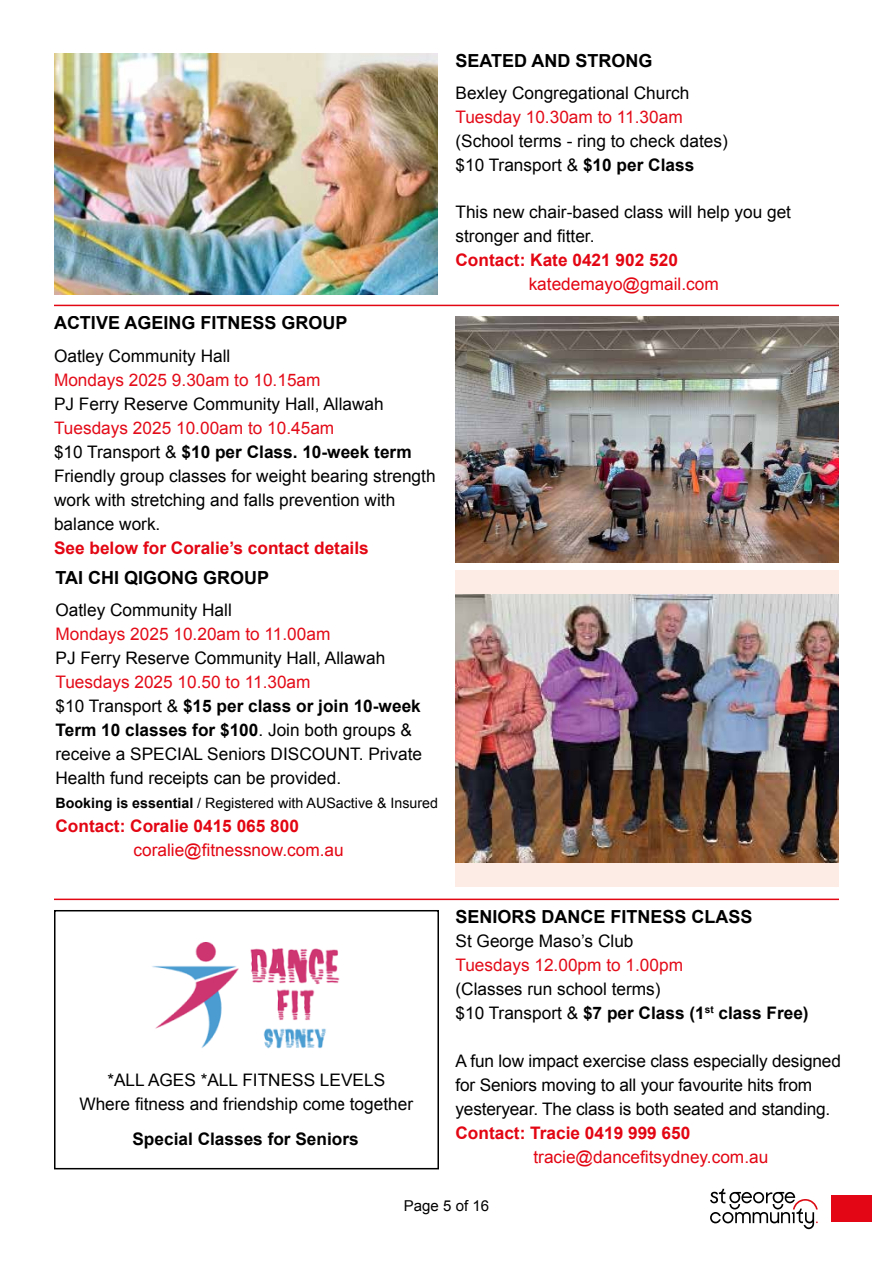
<style>
.page{position:relative;width:893px;height:1263px;background:#fff}
.page>*{position:absolute;margin:0;border:0;box-sizing:border-box;transform-origin:0 0}
.t1{font:700 18px "Arial";color:#000}
.t2{font:17.25px/24px "Arial";color:#000}
.t3{font:700 17.25px "Arial";color:#e30613}
.t4{font:17.25px "Arial";color:#e30c19}
.t5{font:17.25px "Arial";color:#e30613}
.t6{font:700 17.25px "Arial";color:#000}
.t7{font:15px "Arial";color:#000}
.t8{font:14.25px "Arial";color:#000}
.s1{color:#e30c19}
.s2{font-weight:700}
</style>
<div class="page">
<div style="left:831px;top:1195px;width:41px;height:26px;background:#e30715"></div>
<svg style="left:710px;top:1189px;width:108px;height:40px"></svg>
<img style="left:455px;top:316px;width:384px;height:247px">
<div style="left:455px;top:570px;width:384px;height:317px;background:#fdece5"></div>
<img style="left:455px;top:595px;width:384px;height:268px">
<hr style="left:54px;top:898px;width:785px;height:2px;background:#e30613">
<hr style="left:54px;top:305px;width:785px;height:1px;background:#e30613">
<img style="left:152px;top:942px;width:188px;height:107px">
<div style="left:54px;top:910px;width:385px;height:259px;border:2px solid #000"></div>
<img style="left:54px;top:54px;width:383px;height:241px">
<p class="t1" style="left:54px;top:311px;width:295px">ACTIVE AGEING FITNESS GROUP</p>
<p class="t2" style="left:54px;top:344px;width:178px">Oatley Community Hall</p>
<p class="t4" style="left:54px;top:368px;width:268px">Mondays 2025 9.30am to 10.15am</p>
<p class="t2" style="left:54px;top:392px;width:331px">PJ Ferry Reserve Community Hall, Allawah</p>
<p class="t2" style="left:54px;top:416px;width:383px"><span class="s1">Tuesdays 2025 10.00am to 10.45am<br></span>$10 Transport &amp; <span class="s2">$10 per Class. 10-week term </span>Friendly group classes for weight bearing strength work with stretching and falls prevention with balance work.</p>
<p class="t3" style="left:54px;top:536px;width:316px">See below for Coralie’s contact details</p>
<p class="t1" style="left:56px;top:565px;width:215px">TAI CHI QIGONG GROUP</p>
<p class="t2" style="left:56px;top:598px;width:178px">Oatley Community Hall</p>
<p class="t4" style="left:56px;top:623px;width:276px">Mondays 2025 10.20am to 11.00am</p>
<p class="t2" style="left:56px;top:646px;width:331px">PJ Ferry Reserve Community Hall, Allawah</p>
<p class="t2" style="left:56px;top:670px;width:368px"><span class="s1">Tuesdays 2025 10.50 to 11.30am<br></span>$10 Transport &amp; <span class="s2">$15 per class or join 10-week Term 10 classes for $100</span>. Join both groups &amp; receive a SPECIAL Seniors DISCOUNT. Private Health fund receipts can be provided.</p>
<p class="t8" style="left:56px;top:794px;width:384px"><span class="s2">Booking is essential</span> / Registered with AUSactive &amp; Insured</p>
<p class="t3" style="left:56px;top:815px;width:245px">Contact: Coralie 0415 065 800</p>
<p class="t5" style="left:133px;top:839px;width:212px">coralie@fitnessnow.com.au</p>
<p class="t1" style="left:455px;top:49px;width:199px">SEATED AND STRONG</p>
<p class="t2" style="left:455px;top:81px;width:235px">Bexley Congregational Church</p>
<p class="t4" style="left:455px;top:106px;width:229px">Tuesday 10.30am to 11.30am</p>
<p class="t2" style="left:455px;top:129px;width:274px">(School terms - ring to check dates) $10 Transport &amp; <span class="s2">$10 per Class</span></p>
<p class="t2" style="left:455px;top:200px;width:337px">This new chair-based class will help you get stronger and fitter.</p>
<p class="t3" style="left:455px;top:248px;width:224px">Contact: Kate 0421 902 520</p>
<p class="t5" style="left:529px;top:272px;width:192px">katedemayo@gmail.com</p>
<p class="t2" style="left:79px;top:1068px;width:335px;text-align:center">*ALL AGES *ALL FITNESS LEVELS<br>Where fitness and friendship come together</p>
<p class="t6" style="left:132px;top:1128px;width:228px">Special Classes for Seniors</p>
<p class="t1" style="left:455px;top:905px;width:299px">SENIORS DANCE FITNESS CLASS</p>
<p class="t2" style="left:455px;top:929px;width:180px">St George Maso’s Club</p>
<p class="t4" style="left:455px;top:954px;width:229px">Tuesdays 12.00pm to 1.00pm</p>
<p class="t2" style="left:455px;top:977px;width:355px">(Classes run school terms)<br>$10 Transport &amp; <span class="s2">$7 per Class (1</span><sup>st</sup> <span class="s2">class Free)</span></p>
<p class="t2" style="left:455px;top:1049px;width:387px">A fun low impact exercise class especially designed for Seniors moving to all your favourite hits from yesteryear. The class is both seated and standing.</p>
<p class="t3" style="left:455px;top:1122px;width:236px">Contact: Tracie 0419 999 650</p>
<p class="t5" style="left:533px;top:1146px;width:236px">tracie@dancefitsydney.com.au</p>
<p class="t7" style="left:404px;top:1195px;width:87px">Page 5 of 16</p>
</div>
